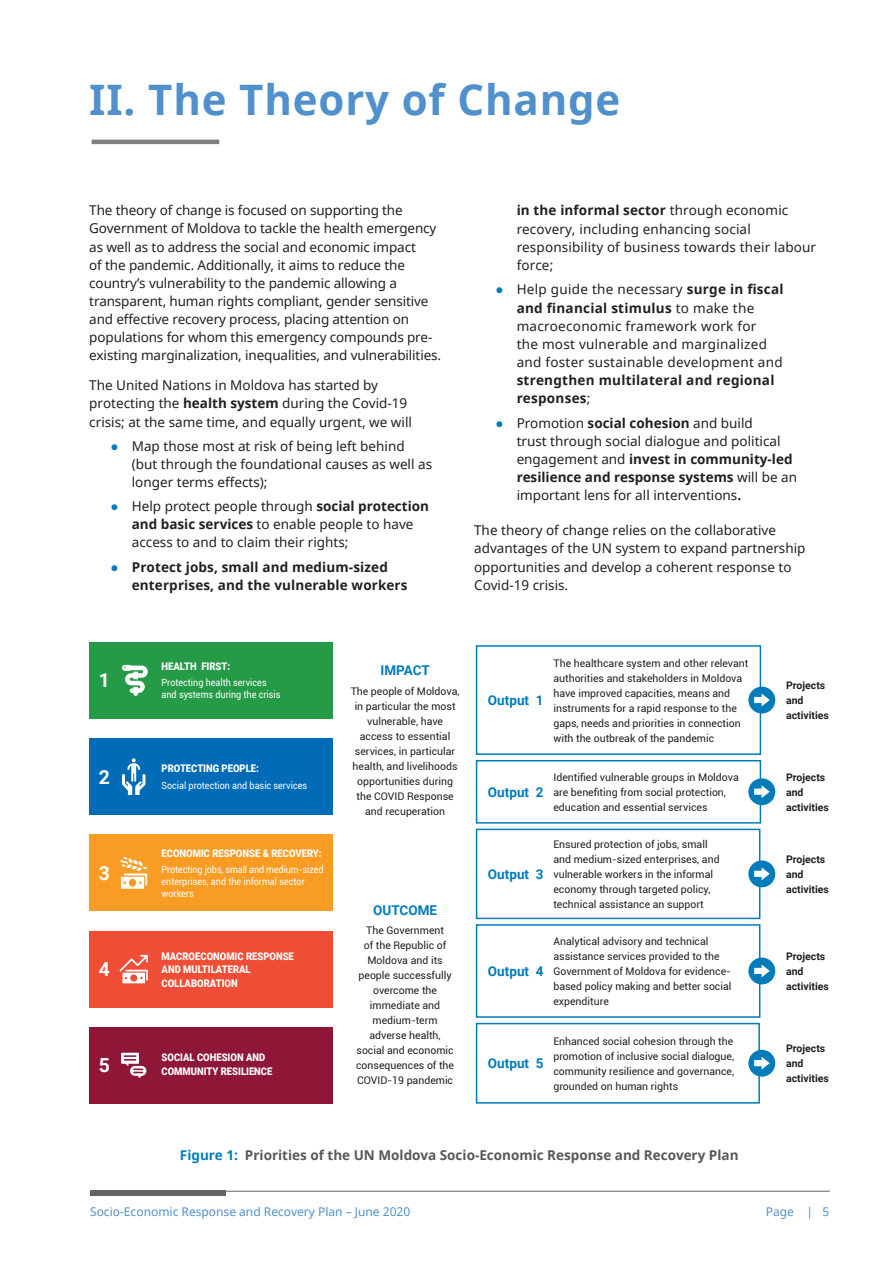
<style>
.page{position:relative;width:893px;height:1263px;background:#fff}
.page>*{position:absolute;margin:0;border:0;box-sizing:border-box;transform-origin:0 0}
.t1{font:700 42px "Noto Sans";letter-spacing:.02em;color:#5090cc}
.t2{font:700 19.35px "Roboto";color:#fff}
.t3{font:13.5px/18px "Noto Sans";color:#231f20}
.t4{font:13.5px/18.1px "Noto Sans";letter-spacing:.02em;color:#231f20}
.t5{font:700 13.5px/18px "Noto Sans";letter-spacing:.01em;color:#231f20}
.t6{font:700 13.5px "Noto Sans";color:#57585a}
.t7{font:700 13.5px "Roboto";color:#007cbb}
.t8{font:12px "Noto Sans";color:#5090cc}
.t9{font:10.5px/15px "Roboto";color:#231f20}
.t10{font:900 10.5px/13.5px "Roboto";color:#fff;scale:.9 1}
.t11{font:700 10.5px/15px "Roboto";color:#231f20}
.t12{font:9.9px/12px "Roboto";color:#fff;scale:.91 1}
.s1{font-weight:700}
.s2{color:#007cbb}
.s3{font-weight:400;color:#007cbb}
.s4{font-weight:400}
</style>
<div class="page">
<hr style="left:90px;top:1191px;width:740px;height:1px;background:#676362">
<div style="left:90px;top:1190px;width:135px;height:5px;background:#676362"></div>
<hr style="left:92px;top:140px;width:127px;height:4px;background:#7c7e81">
<div style="left:89px;top:835px;width:244px;height:76px;background:#f89c24"></div>
<svg style="left:120px;top:857px;width:27px;height:32px"></svg>
<div style="left:89px;top:642px;width:244px;height:77px;background:#269b47"></div>
<svg style="left:122px;top:665px;width:26px;height:31px"></svg>
<div style="left:89px;top:738px;width:244px;height:77px;background:#006cb7"></div>
<svg style="left:122px;top:758px;width:23px;height:37px"></svg>
<div style="left:89px;top:931px;width:244px;height:76px;background:#ef4d35"></div>
<svg style="left:119px;top:955px;width:29px;height:28px"></svg>
<div style="left:89px;top:1027px;width:244px;height:76px;background:#8e1737"></div>
<svg style="left:121px;top:1053px;width:25px;height:25px"></svg>
<div style="left:476px;top:645px;width:285px;height:110px;background:#fff;border:2px solid #007cbb"></div>
<div style="left:748px;top:687px;width:27px;height:26px;background:#007cbb;border-radius:50%"></div>
<svg style="left:754px;top:693px;width:16px;height:13px"></svg>
<div style="left:476px;top:760px;width:285px;height:63px;background:#fff;border:2px solid #007cbb"></div>
<div style="left:748px;top:778px;width:27px;height:27px;background:#007cbb;border-radius:50%"></div>
<svg style="left:754px;top:785px;width:16px;height:13px"></svg>
<div style="left:476px;top:829px;width:284px;height:90px;background:#fff;border:2px solid #007cbb"></div>
<div style="left:748px;top:860px;width:27px;height:27px;background:#007cbb;border-radius:50%"></div>
<svg style="left:754px;top:867px;width:16px;height:13px"></svg>
<div style="left:476px;top:924px;width:284px;height:94px;background:#fff;border:2px solid #007cbb"></div>
<div style="left:748px;top:957px;width:27px;height:27px;background:#007cbb;border-radius:50%"></div>
<svg style="left:754px;top:964px;width:16px;height:13px"></svg>
<div style="left:476px;top:1023px;width:284px;height:80px;background:#fff;border:2px solid #007cbb"></div>
<div style="left:748px;top:1050px;width:27px;height:27px;background:#007cbb;border-radius:50%"></div>
<svg style="left:754px;top:1057px;width:16px;height:13px"></svg>
<h1 class="t1" style="left:89px;top:70px;width:533px">II. The Theory of Change</h1>
<p class="t3" style="left:89px;top:201px;width:353px">The theory of change is focused on supporting the Government of Moldova to tackle the health emergency as well as to address the social and economic impact<br>of the pandemic. Additionally, it aims to reduce the country’s vulnerability to the pandemic allowing a transparent, human rights compliant, gender sensitive and effective recovery process, placing attention on populations for whom this emergency compounds pre&shy;existing marginalization, inequalities, and vulnerabilities.</p>
<p class="t3" style="left:89px;top:376px;width:324px">The United Nations in Moldova has started by protecting the <span class="s1">health system</span> during the Covid-19 crisis; at the same time, and equally urgent, we will</p>
<p class="t3" style="left:132px;top:437px;width:302px;text-indent:-21px"><span class="s2">●</span> Map those most at risk of being left behind (but through the foundational causes as well as longer terms effects);</p>
<p class="t3" style="left:132px;top:497px;width:299px;text-indent:-21px"><span class="s2">●</span> Help protect people through <span class="s1">social protection and basic services</span> to enable people to have access to and to claim their rights;</p>
<p class="t5" style="left:132px;top:557px;width:277px;text-indent:-21px"><span class="s3">●</span> Protect jobs, small and medium-sized enterprises, and the vulnerable workers</p>
<p class="t3" style="left:517px;top:201px;width:301px"><span class="s1">in the informal sector</span> through economic recovery, including enhancing social responsibility of business towards their labour force;</p>
<p class="t4" style="left:517px;top:280px;width:269px;text-indent:-21px"><span class="s2">●</span> Help guide the necessary <span class="s1">surge in fiscal and financial stimulus</span> to make the macroeconomic framework work for<br>the most vulnerable and marginalized and foster sustainable development and</p>
<p class="t5" style="left:517px;top:371px;width:259px">strengthen multilateral and regional responses<span class="s4">;</span></p>
<p class="t3" style="left:517px;top:413px;width:282px;text-indent:-21px"><span class="s2">●</span> Promotion <span class="s1">social cohesion</span> and build<br>trust through social dialogue and political engagement and <span class="s1">invest in community-led resilience and response systems</span> will be an important lens for all interventions<span class="s1">.</span></p>
<p class="t3" style="left:474px;top:521px;width:333px">The theory of change relies on the collaborative advantages of the UN system to expand partnership opportunities and develop a coherent response to Covid-19 crisis.</p>
<h2 class="t2" style="left:99px;top:667px;width:13px">1</h2>
<h2 class="t2" style="left:99px;top:763px;width:13px">2</h2>
<p class="t10" style="left:162px;top:659px;width:78px">HEALTH FIRST:</p>
<p class="t12" style="left:162px;top:676px;width:132px">Protecting health services and systems during the crisis</p>
<p class="t10" style="left:162px;top:761px;width:110px">PROTECTING PEOPLE:</p>
<p class="t12" style="left:162px;top:779px;width:161px">Social protection and basic services</p>
<p class="t7" style="left:380px;top:661px;width:51px">IMPACT</p>
<p class="t9" style="left:351px;top:683px;width:110px;text-align:center">The people of Moldova, in particular the most vulnerable, have access to essential services, in particular health, and livelihoods opportunities during the COVID Response and recuperation</p>
<p class="t7" style="left:488px;top:691px;width:57px">Output 1</p>
<p class="t9" style="left:553px;top:655px;width:196px">The healthcare system and other relevant authorities and stakeholders in Moldova have improved capacities, means and instruments for a rapid response to the gaps, needs and priorities in connection with the outbreak of the pandemic</p>
<p class="t7" style="left:488px;top:782px;width:57px">Output 2</p>
<p class="t9" style="left:553px;top:769px;width:187px">Identified vulnerable groups in Moldova are benefiting from social protection, education and essential services</p>
<p class="t11" style="left:786px;top:677px;width:44px">Projects and activities</p>
<p class="t11" style="left:786px;top:769px;width:44px">Projects and activities</p>
<h2 class="t2" style="left:99px;top:860px;width:13px">3</h2>
<p class="t10" style="left:162px;top:846px;width:179px">ECONOMIC RESPONSE &amp; RECOVERY:</p>
<p class="t12" style="left:162px;top:863px;width:179px">Protecting jobs, small and medium-sized enterprises, and the informal sector workers</p>
<h2 class="t2" style="left:99px;top:955px;width:13px">4</h2>
<p class="t10" style="left:162px;top:949px;width:149px">MACROECONOMIC RESPONSE<br>AND MULTILATERAL<br>COLLABORATION</p>
<h2 class="t2" style="left:99px;top:1052px;width:13px">5</h2>
<p class="t10" style="left:162px;top:1050px;width:125px">SOCIAL COHESION AND<br>COMMUNITY RESILIENCE</p>
<p class="t7" style="left:373px;top:900px;width:65px">OUTCOME</p>
<p class="t9" style="left:356px;top:922px;width:99px;text-align:center">The Government<br>of the Republic of<br>Moldova and its people successfully overcome the immediate and medium-term adverse health, social and economic consequences of the<br>COVID-19 pandemic</p>
<p class="t7" style="left:488px;top:865px;width:57px">Output 3</p>
<p class="t9" style="left:553px;top:836px;width:168px">Ensured protection of jobs, small and medium-sized enterprises, and vulnerable workers in the informal economy through targeted policy, technical assistance an support</p>
<p class="t7" style="left:488px;top:962px;width:57px">Output 4</p>
<p class="t9" style="left:553px;top:933px;width:180px">Analytical advisory and technical assistance services provided to the<br>Government of Moldova for evidence&shy;based policy making and better social expenditure</p>
<p class="t7" style="left:488px;top:1054px;width:57px">Output 5</p>
<p class="t9" style="left:553px;top:1033px;width:182px;text-align:justify">Enhanced social cohesion through the promotion of inclusive social dialogue, community resilience and governance, grounded on human rights</p>
<p class="t11" style="left:786px;top:851px;width:44px">Projects and activities</p>
<p class="t11" style="left:786px;top:948px;width:44px">Projects and activities</p>
<p class="t11" style="left:786px;top:1040px;width:44px">Projects and activities</p>
<p class="t6" style="left:180px;top:1145px;width:560px"><span class="s2">Figure 1:</span> Priorities of the UN Moldova Socio-Economic Response and Recovery Plan</p>
<p class="t8" style="left:90px;top:1204px;width:322px">Socio-Economic Response and Recovery Plan – June 2020</p>
<p class="t8" style="left:766px;top:1204px;width:65px">Page | 5</p>
</div>
